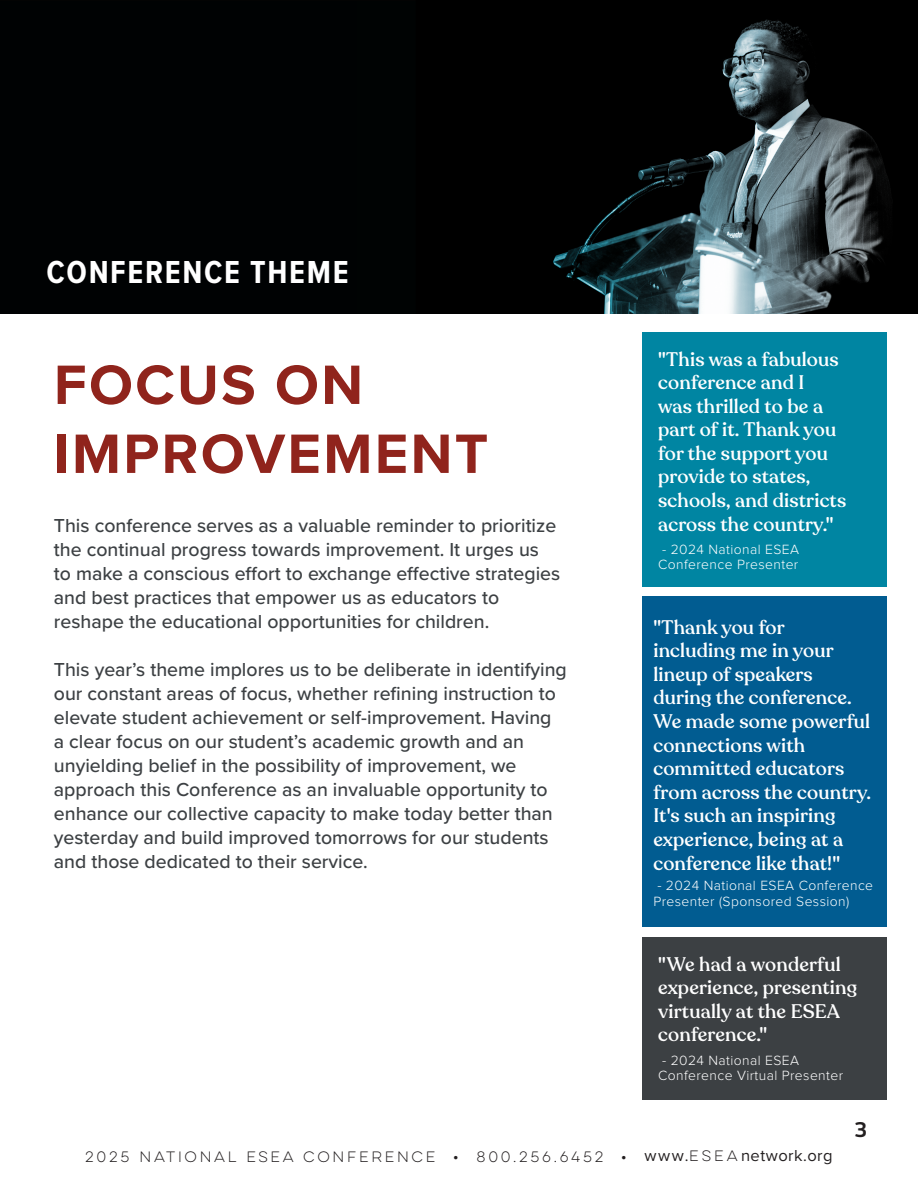
<style>
.page{position:relative;width:918px;height:1188px;background:#fff}
.page>*{position:absolute;margin:0;border:0;box-sizing:border-box;transform-origin:0 0}
.t1{font:700 57.45px/69px "Proxima Nova";letter-spacing:.04em;color:#90241c}
.t2{font:700 33px "Proxima Nova Cond";letter-spacing:.05em;color:#fff}
.t3{font:700 21px "Amsi Pro";color:#231f20}
.t4{font:500 19.5px/24px "Proxima Nova";color:#3c4043}
.t5{font:500 19.35px/23.5px "Recoleta";letter-spacing:.01em;color:#fff}
.t6{font:300 13.8px/15.3px "Proxima Nova";letter-spacing:.03em;color:#fff}
.t7{font:13.5px "Lulo Clean One";color:#231f20}
.s1{font-family:"Proxima Nova";font-size:16.5px}
</style>
<div class="page">
<svg style="left:0;top:1px;width:918px;height:312px;background:#0d1213"></svg>
<div style="left:642px;top:333px;width:244px;height:254px;background:#0085a2"></div>
<div style="left:642px;top:596px;width:244px;height:331px;background:#015c91"></div>
<div style="left:642px;top:938px;width:244px;height:162px;background:#3c4043"></div>
<p class="t2" style="left:46px;top:248px;width:304px">CONFERENCE THEME</p>
<p class="t1" style="left:54px;top:349px;width:436px">FOCUS ON<br>IMPROVEMENT</p>
<p class="t4" style="left:54px;top:512px;width:508px">This conference serves as a valuable reminder to prioritize the continual progress towards improvement. It urges us to make a conscious effort to exchange effective strategies and best practices that empower us as educators to reshape the educational opportunities for children.</p>
<p class="t4" style="left:54px;top:656px;width:515px">This year’s theme implores us to be deliberate in identifying our constant areas of focus, whether refining instruction to elevate student achievement or self-improvement. Having<br>a clear focus on our student’s academic growth and an unyielding belief in the possibility of improvement, we approach this Conference as an invaluable opportunity to enhance our collective capacity to make today better than yesterday and build improved tomorrows for our students and those dedicated to their service.</p>
<p class="t5" style="left:658px;top:348px;width:190px">"This was a fabulous conference and I<br>was thrilled to be a part of it. Thank you for the support you provide to states, schools, and districts across the country."</p>
<p class="t6" style="left:658px;top:543px;width:142px">- 2024 National ESEA<br>Conference Presenter</p>
<p class="t5" style="left:653px;top:616px;width:200px">"Thank you for including me in your lineup of speakers during the conference.</p>
<p class="t5" style="left:653px;top:710px;width:219px">We made some powerful connections with committed educators from across the country.<br>It's such an inspiring experience, being at a conference like that!"</p>
<p class="t6" style="left:653px;top:879px;width:221px">- 2024 National ESEA Conference<br>Presenter (Sponsored Session)</p>
<p class="t5" style="left:658px;top:953px;width:201px">"We had a wonderful experience, presenting virtually at the ESEA conference."</p>
<p class="t6" style="left:658px;top:1053px;width:186px">- 2024 National ESEA<br>Conference Virtual Presenter</p>
<p class="t3" style="left:855px;top:1115px;width:14px">3</p>
<p class="t7" style="left:85px;top:1148px;width:749px">2025 NATIONAL ESEA CONFERENCE • 800.256.6452 • <span class="s1">www.</span>ESEA<span class="s1">network.org</span></p>
</div>
